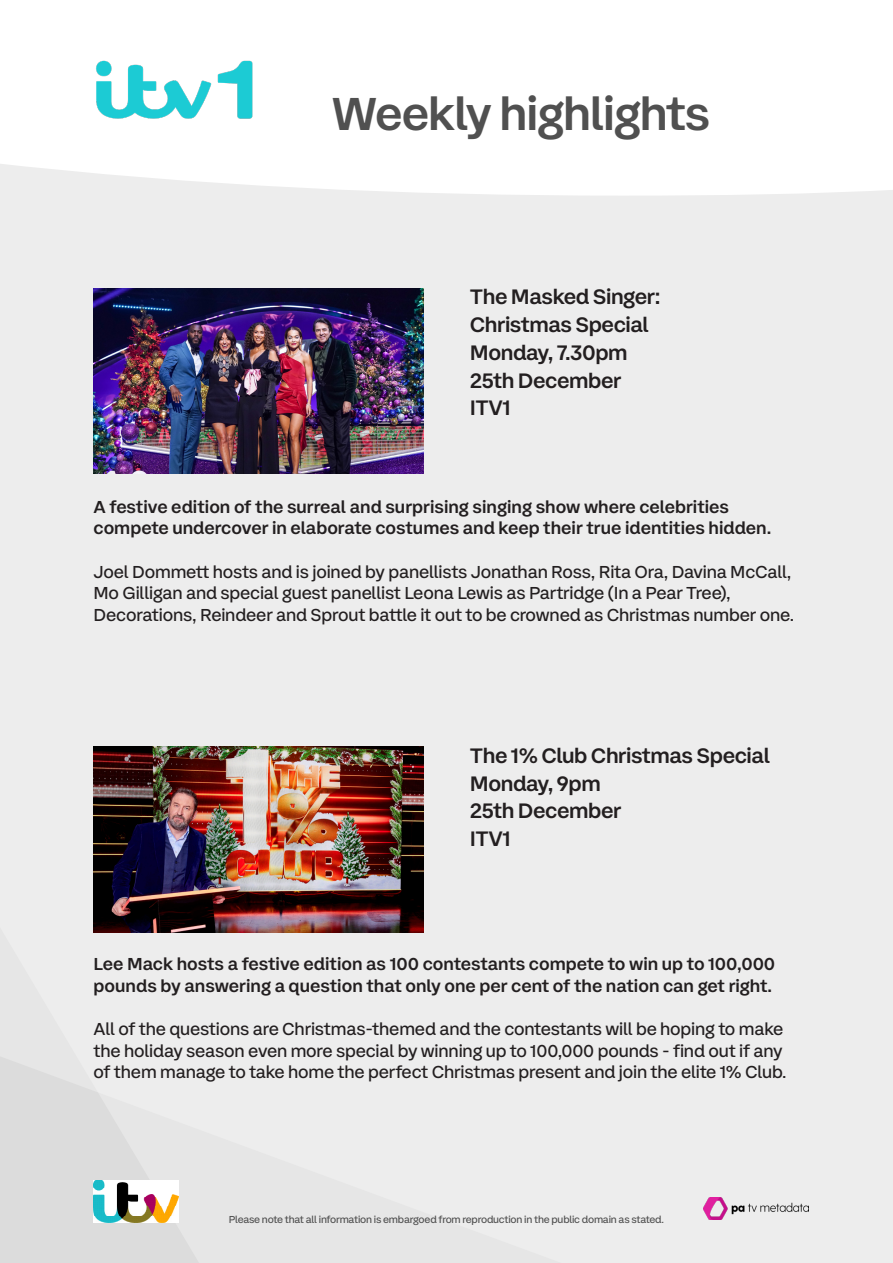
<style>
.page{position:relative;width:893px;height:1263px;background:#ededed}
.page>*{position:absolute;margin:0;border:0;box-sizing:border-box;transform-origin:0 0}
.t1{font:500 48px "ITV Display Sans";letter-spacing:-.02em;color:#505050}
.Programme_Heading{font:500 21.75px "ITV Display Sans";letter-spacing:-.02em;color:#231f20}
.Intro_Text{font:18px/21.6px "ITV Display Sans";letter-spacing:-.01em;color:#231f20}
.Intro_Text-2{font:500 18px/21.6px "ITV Display Sans";color:#231f20}
.t2{font:10.5px "ITV Display Sans";letter-spacing:-.02em;color:#505050}
</style>
<div class="page">
<svg style="left:0;top:1056px;width:199px;height:207px"></svg>
<img style="left:94px;top:1180px;width:85px;height:42px">
<div style="left:0;top:0;width:893px;height:196px;background:#fff"></div>
<img style="left:94px;top:57px;width:162px;height:65px">
<img style="left:94px;top:288px;width:329px;height:185px">
<img style="left:94px;top:747px;width:329px;height:185px">
<img style="left:704px;top:1197px;width:104px;height:22px">
<h1 class="t1" style="left:332px;top:83px;width:380px">Weekly highlights</h1>
<p class="Programme_Heading" style="left:470px;top:283px;width:192px">The Masked Singer:</p>
<p class="Programme_Heading" style="left:470px;top:311px;width:180px">Christmas Special</p>
<p class="Programme_Heading" style="left:470px;top:339px;width:159px">Monday, 7.30pm</p>
<p class="Programme_Heading" style="left:470px;top:366px;width:153px">25th December</p>
<p class="Programme_Heading" style="left:470px;top:394px;width:42px">ITV1</p>
<p class="Intro_Text-2" style="left:94px;top:496px;width:679px">A festive edition of the surreal and surprising singing show where celebrities compete undercover in elaborate costumes and keep their true identities hidden.</p>
<p class="Intro_Text" style="left:94px;top:561px;width:702px">Joel Dommett hosts and is joined by panellists Jonathan Ross, Rita Ora, Davina McCall,<br>Mo Gilligan and special guest panellist Leona Lewis as Partridge (In a Pear Tree),<br>Decorations, Reindeer and Sprout battle it out to be crowned as Christmas number one.</p>
<p class="Programme_Heading" style="left:470px;top:742px;width:302px">The 1% Club Christmas Special</p>
<p class="Programme_Heading" style="left:470px;top:769px;width:133px">Monday, 9pm</p>
<p class="Programme_Heading" style="left:470px;top:797px;width:153px">25th December</p>
<p class="Programme_Heading" style="left:470px;top:825px;width:42px">ITV1</p>
<p class="Intro_Text-2" style="left:94px;top:953px;width:683px">Lee Mack hosts a festive edition as 100 contestants compete to win up to 100,000 pounds by answering a question that only one per cent of the nation can get right.</p>
<p class="Intro_Text" style="left:94px;top:1018px;width:695px">All of the questions are Christmas-themed and the contestants will be hoping to make the holiday season even more special by winning up to 100,000 pounds - find out if any of them manage to take home the perfect Christmas present and join the elite 1% Club.</p>
<p class="t2" style="left:229px;top:1212px;width:437px">Please note that all information is embargoed from reproduction in the public domain as stated.</p>
</div>
